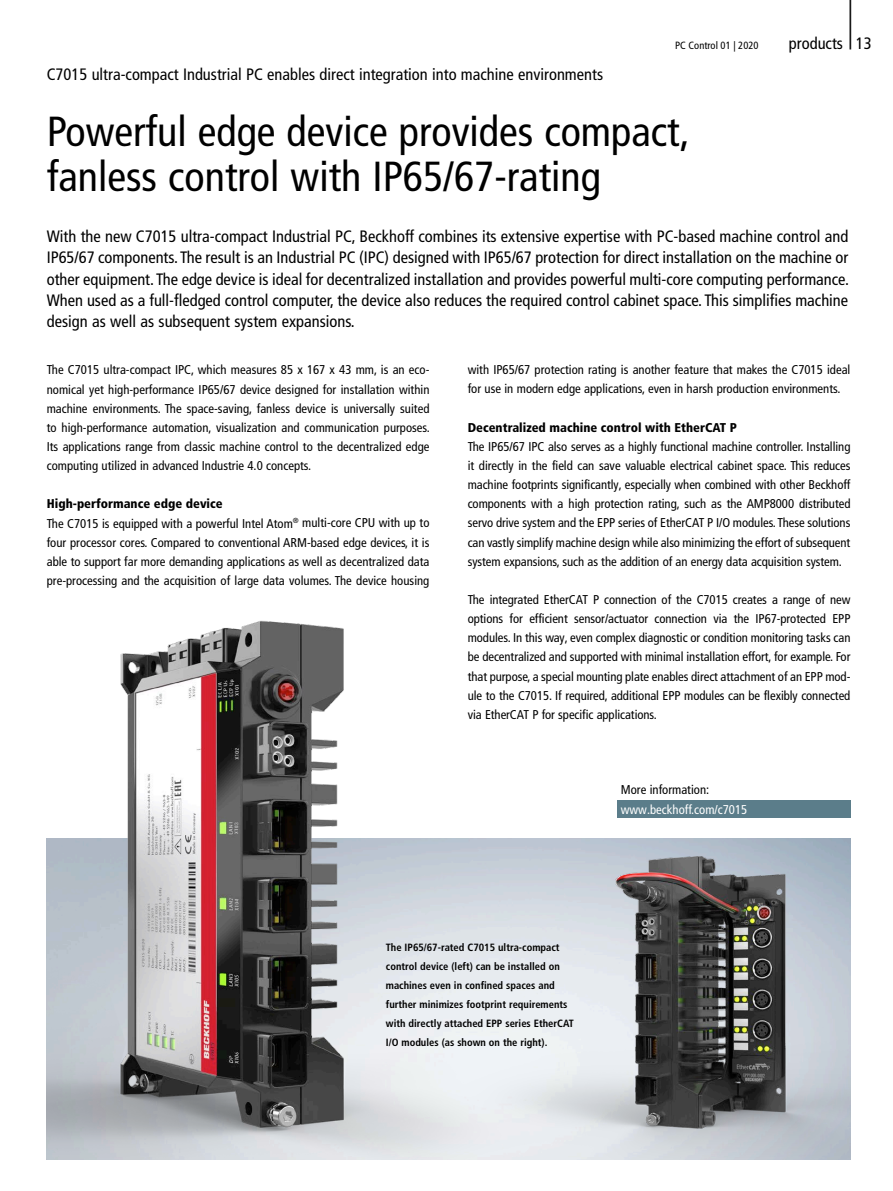
<style>
.page{position:relative;width:893px;height:1191px;background:#fff}
.page>*{position:absolute;margin:0;border:0;box-sizing:border-box;transform-origin:0 0}
.t1{font:300 condensed 61.8px "Frutiger LT Pro";color:#000;scale:.49 1}
.t2{font:condensed 42px/45px "Frutiger LT Pro";color:#000}
.t3{font:condensed 16.5px/21.3px "Frutiger LT Pro";color:#000;text-align:justify}
.t4{font:condensed 12.75px/19.2px "Frutiger LT Pro";color:#000;text-align:justify}
.t5{font:900 condensed 12.75px "Frutiger LT Pro";color:#000}
.t6{font:condensed 12.75px "Frutiger LT Pro";color:#fff}
.t7{font:700 condensed 10.5px/19px "Frutiger LT Pro";color:#000}
.t8{font:condensed 10.5px "Frutiger LT Pro";color:#000}
.s1{font-weight:900}
</style>
<div class="page">
<img style="left:47px;top:620px;width:803px;height:539px">
<div style="left:617px;top:800px;width:233px;height:17px;background:#5b7d8a"></div>
<p class="t3" style="left:47px;top:64px;width:558px">C7015 ultra-compact Industrial PC enables direct integration into machine environments</p>
<h1 class="t1" style="left:847px;top:-23px;width:15px">|</h1>
<p class="t8" style="left:675px;top:39px;width:85px">PC Control 01 | 2020</p>
<p class="t3" style="left:789px;top:33px;width:84px">products 13</p>
<h2 class="t2" style="left:47px;top:110px;width:644px">Powerful edge device provides compact, fanless control with IP65/67-rating</h2>
<p class="t3" style="left:47px;top:226px;width:804px">With the new C7015 ultra-compact Industrial PC, Beckhoff combines its extensive expertise with PC-based machine control and IP65/67 components. The result is an Industrial PC (IPC) designed with IP65/67 protection for direct installation on the machine or other equipment. The edge device is ideal for decentralized installation and provides powerful multi-core computing performance.<br>When used as a full-fledged control computer, the device also reduces the required control cabinet space. This simplifies machine design as well as subsequent system expansions.</p>
<p class="t4" style="left:47px;top:360px;width:385px">The C7015 ultra-compact IPC, which measures 85 x 167 x 43 mm, is an eco&shy;nomical yet high-performance IP65/67 device designed for installation within machine environments. The space-saving, fanless device is universally suited to high-performance automation, visualization and communication purposes.<br>Its applications range from classic machine control to the decentralized edge computing utilized in advanced Industrie 4.0 concepts.</p>
<p class="t4" style="left:47px;top:494px;width:384px;text-align:left"><span class="s1">High-performance edge device<br></span>The C7015 is equipped with a powerful Intel Atom<sup>®</sup> multi-core CPU with up to four processor cores. Compared to conventional ARM-based edge devices, it is able to support far more demanding applications as well as decentralized data pre-processing and the acquisition of large data volumes. The device housing</p>
<p class="t4" style="left:468px;top:360px;width:384px">with IP65/67 protection rating is another feature that makes the C7015 ideal for use in modern edge applications, even in harsh production environments.</p>
<p class="t5" style="left:468px;top:419px;width:271px">Decentralized machine control with EtherCAT P</p>
<p class="t4" style="left:468px;top:437px;width:384px">The IP65/67 IPC also serves as a highly functional machine controller. Installing it directly in the field can save valuable electrical cabinet space. This reduces machine footprints significantly, especially when combined with other Beckhoff components with a high protection rating, such as the AMP8000 distributed servo drive system and the EPP series of EtherCAT P I/O modules. These solutions can vastly simplify machine design while also minimizing the effort of subsequent system expansions, such as the addition of an energy data acquisition system.</p>
<p class="t4" style="left:468px;top:590px;width:384px">The integrated EtherCAT P connection of the C7015 creates a range of new options for efficient sensor/actuator connection via the IP67-protected EPP modules. In this way, even complex diagnostic or condition monitoring tasks can be decentralized and supported with minimal installation effort, for example. For that purpose, a special mounting plate enables direct attachment of an EPP mod&shy;ule to the C7015. If required, additional EPP modules can be flexibly connected via EtherCAT P for specific applications.</p>
<p class="t4" style="left:621px;top:780px;width:90px">More information:</p>
<p class="t6" style="left:621px;top:802px;width:128px">www.beckhoff.com/c7015</p>
<p class="t7" style="left:386px;top:938px;width:190px">The IP65/67-rated C7015 ultra-compact control device (left) can be installed on machines even in confined spaces and further minimizes footprint requirements with directly attached EPP series EtherCAT I/O modules (as shown on the right).</p>
</div>
